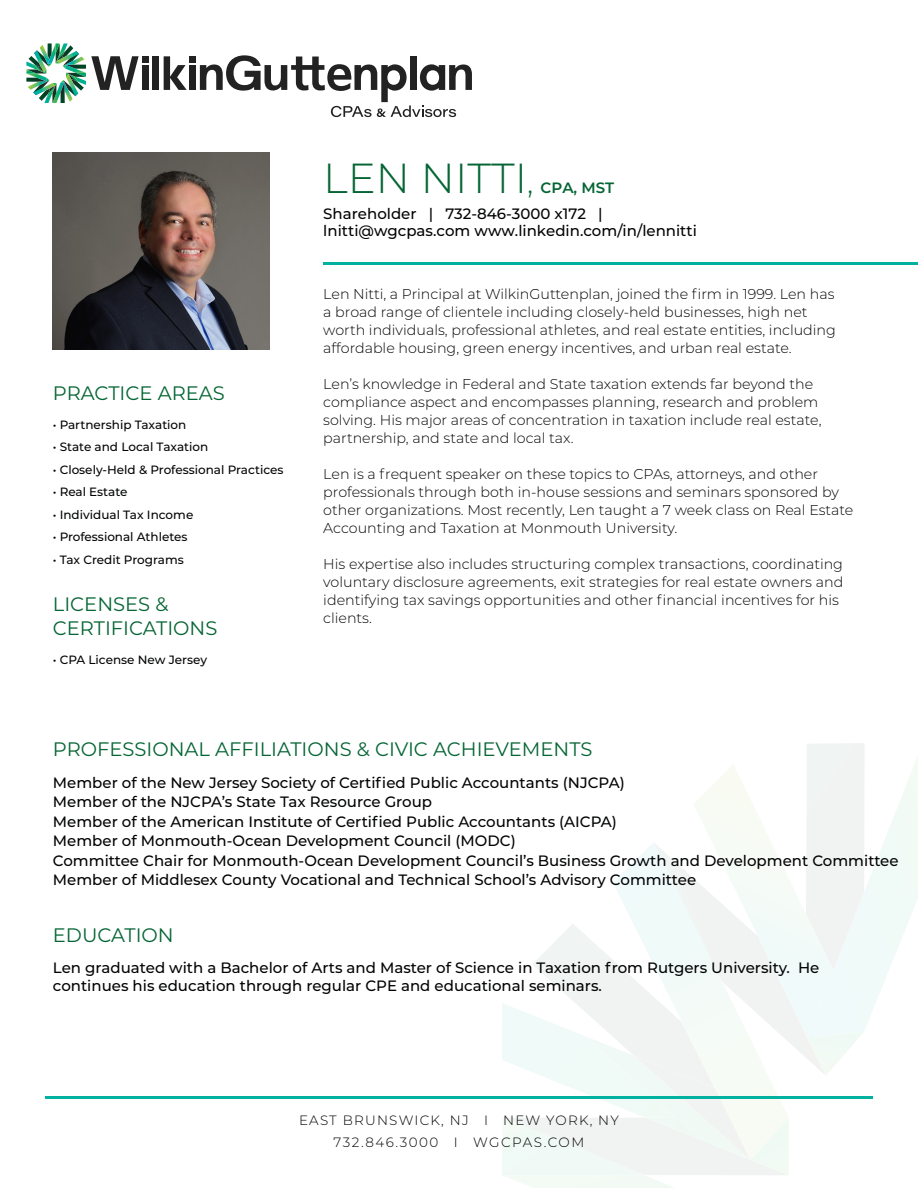
<style>
.page{position:relative;width:918px;height:1188px;background:#fff}
.page>*{position:absolute;margin:0;border:0;box-sizing:border-box;transform-origin:0 0}
.t1{font:300 42px "Montserrat";color:#056534}
.t2{font:19.5px "Montserrat";color:#056534}
.t3{font:500 15px/17.2px "Montserrat";color:#020304}
.t4{font:300 14.25px/18px "Montserrat";color:#020304}
.t5{font:300 13.5px "Montserrat";letter-spacing:.09em;color:#020304}
.t6{font:300 13.5px "Montserrat";letter-spacing:.11em;color:#020304}
.t7{font:500 12px "Montserrat";color:#020304}
.s1{font-size:31.5px}
.s2{font-weight:600;font-size:15px}
</style>
<div class="page">
<svg style="left:502px;top:743px;width:416px;height:445px"></svg>
<img style="left:26px;top:43px;width:113px;height:60px">
<div style="left:153px;top:56px;width:6px;height:34px;background:#222"></div>
<div style="left:142px;top:56px;width:6px;height:7px;background:#222"></div>
<div style="left:142px;top:65px;width:6px;height:25px;background:#222"></div>
<svg style="left:164px;top:55px;width:308px;height:62px"></svg>
<img style="left:53px;top:153px;width:217px;height:196px">
<hr style="left:323px;top:262px;width:595px;height:3px;background:#01b2a0">
<hr style="left:45px;top:1096px;width:828px;height:3px;background:#01b2a0">
<p class="t2" style="left:53px;top:380px;width:173px">PRACTICE AREAS</p>
<p class="t7" style="left:53px;top:416px;width:135px">• Partnership Taxation</p>
<p class="t7" style="left:53px;top:439px;width:157px">• State and Local Taxation</p>
<p class="t7" style="left:53px;top:461px;width:232px">• Closely-Held &amp; Professional Practices</p>
<p class="t7" style="left:53px;top:484px;width:76px">• Real Estate</p>
<p class="t7" style="left:53px;top:506px;width:142px">• Individual Tax Income</p>
<p class="t7" style="left:53px;top:529px;width:136px">• Professional Athletes</p>
<p class="t7" style="left:53px;top:551px;width:132px">• Tax Credit Programs</p>
<p class="t2" style="left:53px;top:591px;width:117px">LICENSES &amp;</p>
<p class="t2" style="left:53px;top:615px;width:166px">CERTIFICATIONS</p>
<p class="t7" style="left:53px;top:652px;width:156px">• CPA License New Jersey</p>
<p class="t1" style="left:323px;top:150px;width:292px">LEN NITTI<span class="s1">,</span> <span class="s2">CPA, MST</span></p>
<p class="t3" style="left:323px;top:204px;width:375px">Shareholder | 732-846-3000 x172 | lnitti@wgcpas.com www.linkedin.com/in/lennitti</p>
<p class="t4" style="left:323px;top:285px;width:514px">Len Nitti, a Principal at WilkinGuttenplan, joined the firm in 1999. Len has a broad range of clientele including closely-held businesses, high net worth individuals, professional athletes, and real estate entities, including affordable housing, green energy incentives, and urban real estate.</p>
<p class="t4" style="left:323px;top:375px;width:500px">Len’s knowledge in Federal and State taxation extends far beyond the compliance aspect and encompasses planning, research and problem solving. His major areas of concentration in taxation include real estate, partnership, and state and local tax.</p>
<p class="t4" style="left:323px;top:465px;width:532px">Len is a frequent speaker on these topics to CPAs, attorneys, and other professionals through both in-house sessions and seminars sponsored by other organizations. Most recently, Len taught a 7 week class on Real Estate Accounting and Taxation at Monmouth University.</p>
<p class="t4" style="left:323px;top:555px;width:521px">His expertise also includes structuring complex transactions, coordinating voluntary disclosure agreements, exit strategies for real estate owners and identifying tax savings opportunities and other financial incentives for his clients.</p>
<p class="t2" style="left:53px;top:735px;width:541px">PROFESSIONAL AFFILIATIONS &amp; CIVIC ACHIEVEMENTS</p>
<p class="t3" style="left:53px;top:773px;width:573px">Member of the New Jersey Society of Certified Public Accountants (NJCPA)</p>
<p class="t3" style="left:53px;top:793px;width:381px">Member of the NJCPA’s State Tax Resource Group</p>
<p class="t3" style="left:53px;top:812px;width:566px">Member of the American Institute of Certified Public Accountants (AICPA)</p>
<p class="t3" style="left:53px;top:832px;width:464px">Member of Monmouth-Ocean Development Council (MODC)</p>
<p class="t3" style="left:53px;top:851px;width:847px">Committee Chair for Monmouth-Ocean Development Council’s Business Growth and Development Committee</p>
<p class="t3" style="left:53px;top:871px;width:645px">Member of Middlesex County Vocational and Technical School’s Advisory Committee</p>
<p class="t2" style="left:53px;top:922px;width:122px">EDUCATION</p>
<p class="t3" style="left:53px;top:958px;width:768px;line-height:18px">Len graduated with a Bachelor of Arts and Master of Science in Taxation from Rutgers University. He continues his education through regular CPE and educational seminars.</p>
<p class="t5" style="left:299px;top:1111px;width:321px">EAST BRUNSWICK, NJ I NEW YORK, NY</p>
<p class="t6" style="left:334px;top:1133px;width:252px">732.846.3000 I WGCPAS.COM</p>
</div>
